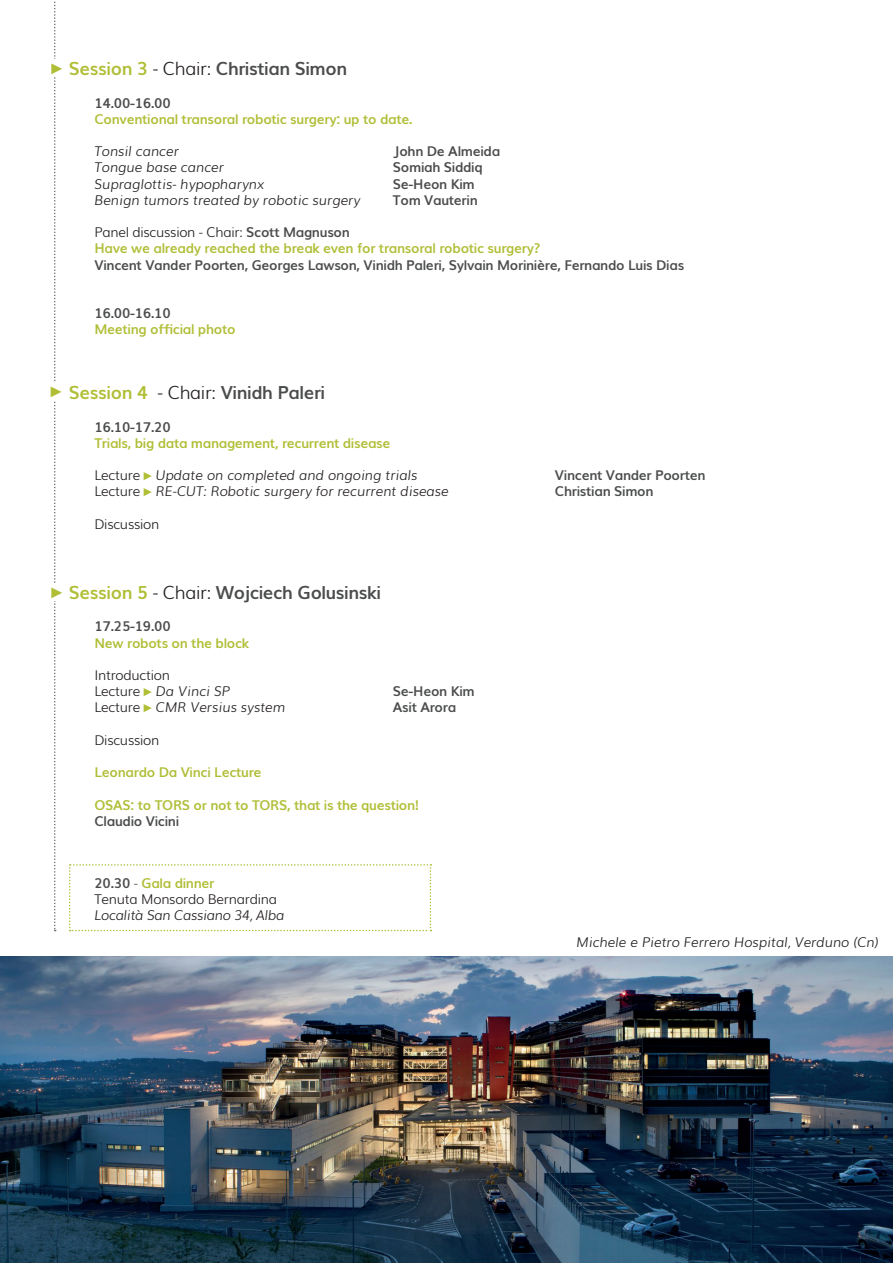
<style>
.page{position:relative;width:893px;height:1263px;background:#fff}
.page>*{position:absolute;margin:0;border:0;box-sizing:border-box;transform-origin:0 0}
.t1{font:700 18px "Muli";letter-spacing:-.02em;color:#4b4c4d}
.t2{font:700 13.5px "Muli";letter-spacing:-.02em;color:#b0be36}
.t3{font:italic 300 13.5px "Muli";color:#231f20}
.t4{font:700 13.5px "Muli";letter-spacing:-.02em;color:#4b4c4d}
.t5{font:300 13.5px "Muli";letter-spacing:-.02em;color:#231f20}
.t6{font:italic 300 13.5px "Muli";letter-spacing:-.02em;color:#231f20}
.s1{font-family:"Andale Mono";font-weight:400;color:#b0be36}
.s2{color:#b0be36}
.s3{font-weight:300;color:#231f20}
.s4{font-weight:700;color:#4b4c4d}
.s5{font-style:normal}
.s6{font-family:"Andale Mono";font-weight:400;font-style:normal;color:#b0be36}
.s7{color:#4b4c4d}
.s8{font-weight:300;color:#4b4c4d}
</style>
<div class="page">
<svg style="left:69px;top:864px;width:362px;height:67px"></svg>
<svg style="left:54px;top:1px;width:2px;height:930px"></svg>
<img style="left:0;top:957px;width:893px;height:306px">
<div style="left:0;top:383px;width:61px;height:18px;background:#fff"></div>
<div style="left:0;top:583px;width:61px;height:18px;background:#fff"></div>
<div style="left:0;top:59px;width:61px;height:18px;background:#fff"></div>
<p class="t1" style="left:51px;top:54px;width:297px"><span class="s1">►</span> <span class="s2">Session 3</span> <span class="s3">- Chair:</span> Christian Simon</p>
<p class="t4" style="left:94px;top:92px;width:78px">14.00-16.00</p>
<p class="t2" style="left:94px;top:108px;width:320px">Conventional transoral robotic surgery: up to date.</p>
<p class="t3" style="left:94px;top:141px;width:86px">Tonsil cancer</p>
<p class="t4" style="left:393px;top:140px;width:109px">John De Almeida</p>
<p class="t3" style="left:94px;top:157px;width:131px">Tongue base cancer</p>
<p class="t4" style="left:393px;top:157px;width:91px">Somiah Siddiq</p>
<p class="t3" style="left:94px;top:173px;width:171px">Supraglottis- hypopharynx</p>
<p class="t4" style="left:393px;top:173px;width:83px">Se-Heon Kim</p>
<p class="t3" style="left:94px;top:189px;width:267px">Benign tumors treated by robotic surgery</p>
<p class="t4" style="left:393px;top:189px;width:86px">Tom Vauterin</p>
<p class="t5" style="left:94px;top:222px;width:257px">Panel discussion - Chair: <span class="s4">Scott Magnuson</span></p>
<p class="t2" style="left:94px;top:238px;width:447px">Have we already reached the break even for transoral robotic surgery?</p>
<p class="t4" style="left:94px;top:254px;width:591px">Vincent Vander Poorten, Georges Lawson, Vinidh Paleri, Sylvain Morinière, Fernando Luis Dias</p>
<p class="t4" style="left:94px;top:302px;width:78px">16.00-16.10</p>
<p class="t2" style="left:94px;top:319px;width:143px">Meeting official photo</p>
<p class="t1" style="left:51px;top:378px;width:276px"><span class="s1">►</span> <span class="s2">Session 4</span> <span class="s3">- Chair:</span> Vinidh Paleri</p>
<p class="t4" style="left:94px;top:416px;width:78px">16.10-17.20</p>
<p class="t2" style="left:94px;top:432px;width:298px">Trials, big data management, recurrent disease</p>
<p class="t3" style="left:94px;top:465px;width:325px"><span class="s5">Lecture</span> <span class="s6">►</span> Update on completed and ongoing trials</p>
<p class="t4" style="left:555px;top:464px;width:152px">Vincent Vander Poorten</p>
<p class="t3" style="left:94px;top:481px;width:356px"><span class="s5">Lecture</span> <span class="s6">►</span> RE-CUT: Robotic surgery for recurrent disease</p>
<p class="t4" style="left:555px;top:481px;width:100px">Christian Simon</p>
<p class="t5" style="left:94px;top:513px;width:66px">Discussion</p>
<p class="t1" style="left:51px;top:578px;width:331px"><span class="s1">►</span> <span class="s2">Session 5</span> <span class="s3">- Chair:</span> Wojciech Golusinski</p>
<p class="t4" style="left:94px;top:616px;width:78px">17.25-19.00</p>
<p class="t2" style="left:94px;top:632px;width:156px">New robots on the block</p>
<p class="t5" style="left:94px;top:664px;width:77px">Introduction</p>
<p class="t3" style="left:94px;top:681px;width:137px"><span class="s5">Lecture</span> <span class="s6">►</span> Da Vinci SP</p>
<p class="t4" style="left:393px;top:680px;width:83px">Se-Heon Kim</p>
<p class="t3" style="left:94px;top:697px;width:193px"><span class="s5">Lecture</span> <span class="s6">►</span> CMR Versius system</p>
<p class="t4" style="left:393px;top:697px;width:65px">Asit Arora</p>
<p class="t5" style="left:94px;top:729px;width:66px">Discussion</p>
<p class="t2" style="left:94px;top:761px;width:169px">Leonardo Da Vinci Lecture</p>
<p class="t2" style="left:94px;top:794px;width:326px">OSAS: to TORS or not to TORS, that is the question!</p>
<p class="t4" style="left:94px;top:810px;width:86px">Claudio Vicini</p>
<p class="t2" style="left:94px;top:872px;width:121px"><span class="s7">20.30</span> <span class="s8">-</span> Gala dinner</p>
<p class="t5" style="left:94px;top:889px;width:184px">Tenuta Monsordo Bernardina</p>
<p class="t6" style="left:94px;top:905px;width:192px">Località San Cassiano 34, Alba</p>
<p class="t3" style="left:576px;top:932px;width:304px">Michele e Pietro Ferrero Hospital, Verduno (Cn)</p>
</div>
